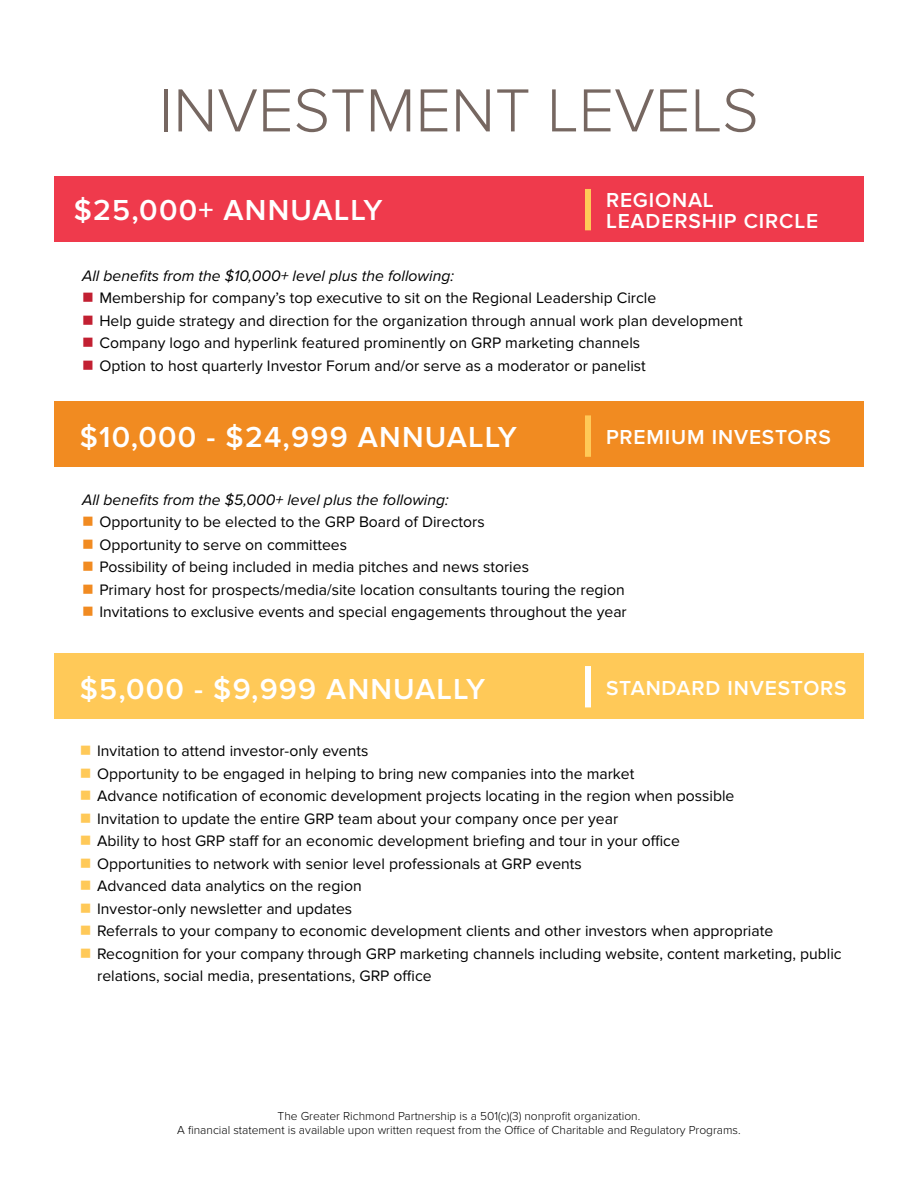
<style>
.page{position:relative;width:918px;height:1188px;background:#fff}
.page>*{position:absolute;margin:0;border:0;box-sizing:border-box;transform-origin:0 0}
.t1{font:300 63px "Proxima Nova";color:#766761}
.t2{font:600 30px "Proxima Nova";letter-spacing:.04em;color:#fff}
.t3{font:600 21px/21px "Proxima Nova";letter-spacing:.04em;color:#fff}
.t4{font:15.75px/22.5px "Proxima Nova";color:#000}
.t5{font:italic 15.75px "Proxima Nova";color:#000}
.t6{font:300 12px/14.4px "Proxima Nova";color:#000;text-align:center}
.s1{color:#c22032}
.s2{color:#f18b21}
.s3{color:#ffc958}
</style>
<div class="page">
<div style="left:54px;top:653px;width:810px;height:66px;background:#ffc958"></div>
<div style="left:54px;top:401px;width:810px;height:66px;background:#f18b21"></div>
<div style="left:54px;top:176px;width:810px;height:66px;background:#ef3a4c"></div>
<div style="left:585px;top:189px;width:6px;height:41px;background:#ffc958"></div>
<div style="left:585px;top:415px;width:6px;height:42px;background:#ffc958"></div>
<div style="left:585px;top:666px;width:6px;height:41px;background:#fff"></div>
<h1 class="t1" style="left:159px;top:74px;width:601px">INVESTMENT LEVELS</h1>
<h2 class="t2" style="left:74px;top:193px;width:310px">$25,000+ ANNUALLY</h2>
<h3 class="t3" style="left:606px;top:190px;width:214px">REGIONAL<br>LEADERSHIP CIRCLE</h3>
<p class="t5" style="left:82px;top:264px;width:373px">All benefits from the $10,000+ level plus the following:</p>
<p class="t4" style="left:82px;top:287px;width:576px"><span class="s1">■</span> Membership for company’s top executive to sit on the Regional Leadership Circle</p>
<p class="t4" style="left:82px;top:310px;width:662px"><span class="s1">■</span> Help guide strategy and direction for the organization through annual work plan development</p>
<p class="t4" style="left:82px;top:332px;width:560px"><span class="s1">■</span> Company logo and hyperlink featured prominently on GRP marketing channels</p>
<p class="t4" style="left:82px;top:355px;width:565px"><span class="s1">■</span> Option to host quarterly Investor Forum and/or serve as a moderator or panelist</p>
<h2 class="t2" style="left:80px;top:420px;width:438px">$10,000 - $24,999 ANNUALLY</h2>
<h3 class="t3" style="left:606px;top:427px;width:226px">PREMIUM INVESTORS</h3>
<p class="t5" style="left:82px;top:488px;width:368px">All benefits from the $5,000+ level plus the following:</p>
<p class="t4" style="left:82px;top:511px;width:404px"><span class="s2">■</span> Opportunity to be elected to the GRP Board of Directors</p>
<p class="t4" style="left:82px;top:534px;width:267px"><span class="s2">■</span> Opportunity to serve on committees</p>
<p class="t4" style="left:82px;top:556px;width:448px"><span class="s2">■</span> Possibility of being included in media pitches and news stories</p>
<p class="t4" style="left:82px;top:579px;width:544px"><span class="s2">■</span> Primary host for prospects/media/site location consultants touring the region</p>
<p class="t4" style="left:82px;top:601px;width:546px"><span class="s2">■</span> Invitations to exclusive events and special engagements throughout the year</p>
<h2 class="t2" style="left:80px;top:671px;width:407px">$5,000 - $9,999 ANNUALLY</h2>
<h3 class="t3" style="left:606px;top:678px;width:242px">STANDARD INVESTORS</h3>
<p class="t4" style="left:80px;top:740px;width:290px"><span class="s3">■</span> Invitation to attend investor-only events</p>
<p class="t4" style="left:80px;top:762px;width:556px"><span class="s3">■</span> Opportunity to be engaged in helping to bring new companies into the market</p>
<p class="t4" style="left:80px;top:785px;width:656px"><span class="s3">■</span> Advance notification of economic development projects locating in the region when possible</p>
<p class="t4" style="left:80px;top:807px;width:540px"><span class="s3">■</span> Invitation to update the entire GRP team about your company once per year</p>
<p class="t4" style="left:80px;top:830px;width:602px"><span class="s3">■</span> Ability to host GRP staff for an economic development briefing and tour in your office</p>
<p class="t4" style="left:80px;top:852px;width:503px"><span class="s3">■</span> Opportunities to network with senior level professionals at GRP events</p>
<p class="t4" style="left:80px;top:875px;width:283px"><span class="s3">■</span> Advanced data analytics on the region</p>
<p class="t4" style="left:80px;top:898px;width:274px"><span class="s3">■</span> Investor-only newsletter and updates</p>
<p class="t4" style="left:80px;top:920px;width:695px"><span class="s3">■</span> Referrals to your company to economic development clients and other investors when appropriate</p>
<p class="t4" style="left:97px;top:943px;width:746px;text-indent:-17px"><span class="s3">■</span> Recognition for your company through GRP marketing channels including website, content marketing, public relations, social media, presentations, GRP office</p>
<p class="t6" style="left:177px;top:1109px;width:565px">The Greater Richmond Partnership is a 501(c)(3) nonprofit organization.<br>A financial statement is available upon written request from the Office of Charitable and Regulatory Programs.</p>
</div>
